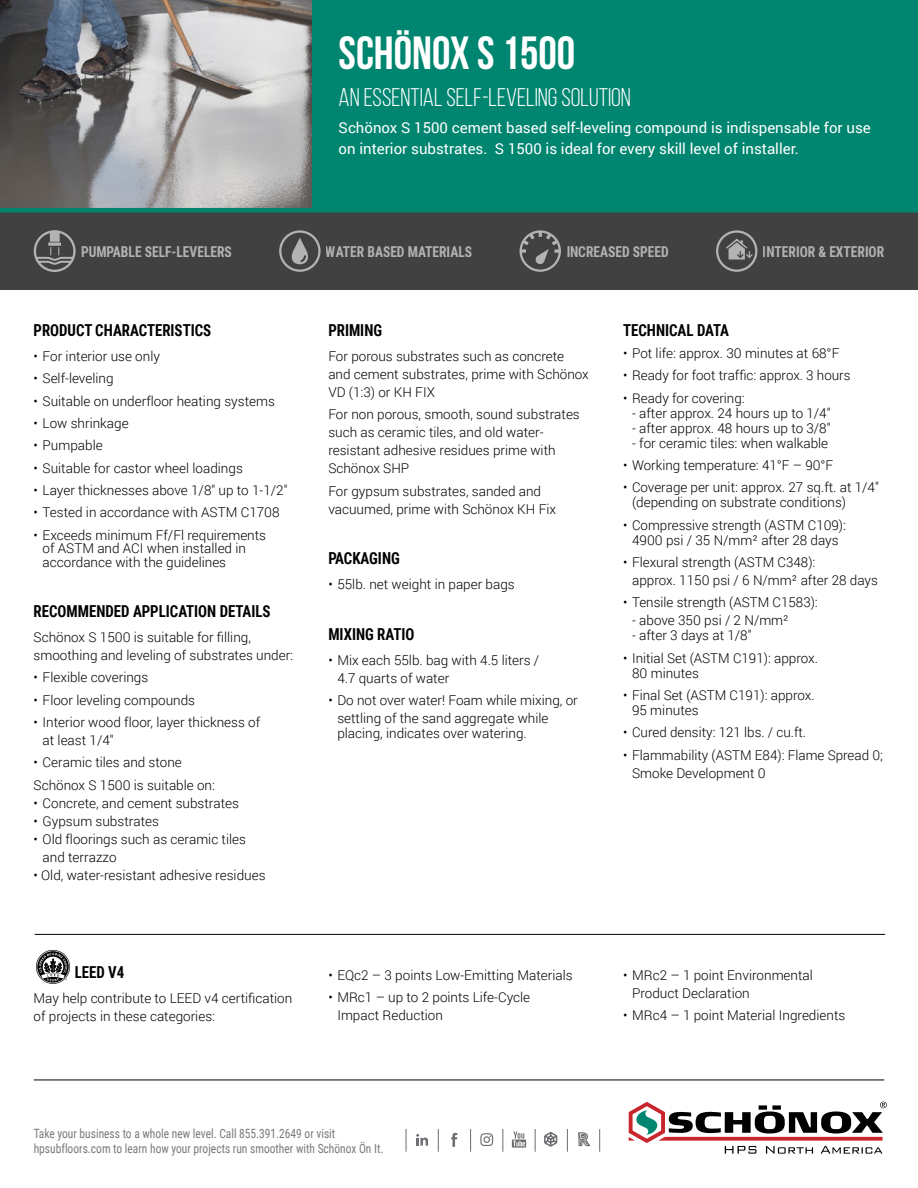
<style>
.page{position:relative;width:918px;height:1188px;background:#fff}
.page>*{position:absolute;margin:0;border:0;box-sizing:border-box;transform-origin:0 0}
.t1{font:700 46.5px "Bebas Neue";color:#fff}
.t2{font:25.5px "Bebas Neue";color:#fff}
.t3{font:700 condensed 16.5px "Roboto Extra";color:#000}
.t4{font:15px/20.4px "Roboto";color:#fff}
.t5{font:700 condensed 15px "Roboto Extra";color:#fff}
.t6{font:300 13.5px/18px "Roboto";color:#000}
.t7{font:extra-condensed 12.75px/15.3px "Roboto";color:#797a7d}
</style>
<div class="page">
<div style="left:310px;top:0;width:608px;height:212px;background:#008670"></div>
<img style="left:0;top:0;width:311px;height:208px">
<div style="left:0;top:212px;width:918px;height:78px;background:#424142"></div>
<svg style="left:716px;top:230px;width:41px;height:42px"></svg>
<svg style="left:34px;top:230px;width:42px;height:42px"></svg>
<svg style="left:48px;top:242px;width:13px;height:4px"></svg>
<svg style="left:279px;top:230px;width:42px;height:42px"></svg>
<svg style="left:520px;top:230px;width:41px;height:42px"></svg>
<svg style="left:36px;top:950px;width:34px;height:34px"></svg>
<hr style="left:35px;top:934px;width:850px;height:1px;background:#000">
<hr style="left:0;top:208px;width:918px;height:4px;background:#008670">
<hr style="left:34px;top:1080px;width:850px;height:1px;background:#000">
<svg style="left:629px;top:1102px;width:258px;height:52px"></svg>
<svg style="left:416px;top:1134px;width:12px;height:12px"></svg>
<svg style="left:451px;top:1133px;width:6px;height:14px"></svg>
<svg style="left:480px;top:1133px;width:13px;height:13px"></svg>
<svg style="left:512px;top:1132px;width:14px;height:16px"></svg>
<svg style="left:406px;top:1129px;width:1px;height:23px"></svg>
<svg style="left:438px;top:1129px;width:1px;height:23px"></svg>
<svg style="left:470px;top:1129px;width:1px;height:23px"></svg>
<svg style="left:503px;top:1129px;width:1px;height:23px"></svg>
<svg style="left:535px;top:1129px;width:1px;height:23px"></svg>
<svg style="left:544px;top:1132px;width:14px;height:15px"></svg>
<svg style="left:567px;top:1129px;width:1px;height:23px"></svg>
<svg style="left:599px;top:1129px;width:1px;height:23px"></svg>
<svg style="left:578px;top:1132px;width:13px;height:14px"></svg>
<h1 class="t1" style="left:339px;top:27px;width:238px">SCHÖNOX S 1500</h1>
<h2 class="t2" style="left:339px;top:84px;width:294px">AN ESSENTIAL SELF-LEVELING SOLUTION</h2>
<p class="t4" style="left:339px;top:117px;width:534px">Schönox S 1500 cement based self-leveling compound is indispensable for use on interior substrates. S 1500 is ideal for every skill level of installer.</p>
<p class="t5" style="left:81px;top:243px;width:152px">PUMPABLE SELF-LEVELERS</p>
<p class="t5" style="left:326px;top:243px;width:148px">WATER BASED MATERIALS</p>
<p class="t5" style="left:566px;top:243px;width:104px">INCREASED SPEED</p>
<p class="t5" style="left:763px;top:243px;width:123px">INTERIOR &amp; EXTERIOR</p>
<p class="t3" style="left:34px;top:321px;width:179px">PRODUCT CHARACTERISTICS</p>
<p class="t6" style="left:34px;top:347px;width:128px">• For interior use only</p>
<p class="t6" style="left:34px;top:369px;width:82px">• Self-leveling</p>
<p class="t6" style="left:34px;top:392px;width:243px">• Suitable on underfloor heating systems</p>
<p class="t6" style="left:34px;top:414px;width:97px">• Low shrinkage</p>
<p class="t6" style="left:34px;top:436px;width:71px">• Pumpable</p>
<p class="t6" style="left:34px;top:458px;width:211px">• Suitable for castor wheel loadings</p>
<p class="t6" style="left:34px;top:481px;width:256px">• Layer thicknesses above 1/8" up to 1-1/2"</p>
<p class="t6" style="left:34px;top:503px;width:248px">• Tested in accordance with ASTM C1708</p>
<p class="t6" style="left:43px;top:528px;width:225px;line-height:13.5px;text-indent:-9px">• Exceeds minimum Ff/Fl requirements of ASTM and ACI when installed in accordance with the guidelines</p>
<p class="t3" style="left:34px;top:602px;width:238px">RECOMMENDED APPLICATION DETAILS</p>
<p class="t6" style="left:34px;top:628px;width:261px">Schönox S 1500 is suitable for filling, smoothing and leveling of substrates under:</p>
<p class="t6" style="left:34px;top:668px;width:116px">• Flexible coverings</p>
<p class="t6" style="left:34px;top:690px;width:163px">• Floor leveling compounds</p>
<p class="t6" style="left:43px;top:713px;width:219px;text-indent:-9px">• Interior wood floor, layer thickness of at least 1/4"</p>
<p class="t6" style="left:34px;top:751px;width:183px;line-height:22.4px">• Ceramic tiles and stone<br>Schönox S 1500 is suitable on:</p>
<p class="t6" style="left:34px;top:793px;width:207px">• Concrete, and cement substrates</p>
<p class="t6" style="left:34px;top:811px;width:127px">• Gypsum substrates</p>
<p class="t6" style="left:43px;top:829px;width:205px;text-indent:-9px">• Old floorings such as ceramic tiles and terrazzo</p>
<p class="t6" style="left:34px;top:865px;width:233px">• Old, water-resistant adhesive residues</p>
<p class="t3" style="left:75px;top:962px;width:51px">LEED V4</p>
<p class="t6" style="left:34px;top:988px;width:260px">May help contribute to LEED v4 certification of projects in these categories:</p>
<p class="t3" style="left:328px;top:321px;width:55px">PRIMING</p>
<p class="t6" style="left:328px;top:347px;width:262px">For porous substrates such as concrete and cement substrates, prime with Schönox<br>VD (1:3) or KH FIX</p>
<p class="t6" style="left:328px;top:405px;width:253px">For non porous, smooth, sound substrates such as ceramic tiles, and old water&shy;resistant adhesive residues prime with<br>Schönox SHP</p>
<p class="t6" style="left:328px;top:481px;width:229px">For gypsum substrates, sanded and vacuumed, prime with Schönox KH Fix</p>
<p class="t3" style="left:328px;top:549px;width:73px">PACKAGING</p>
<p class="t6" style="left:328px;top:575px;width:188px">• 55lb. net weight in paper bags</p>
<p class="t3" style="left:328px;top:624px;width:88px">MIXING RATIO</p>
<p class="t6" style="left:337px;top:650px;width:203px;text-indent:-9px">• Mix each 55lb. bag with 4.5 liters /<br>4.7 quarts of water</p>
<p class="t6" style="left:337px;top:691px;width:242px;text-indent:-9px">• Do not over water! Foam while mixing, or settling of the sand aggregate while</p>
<p class="t6" style="left:337px;top:724px;width:191px">placing, indicates over watering.</p>
<p class="t3" style="left:623px;top:321px;width:107px">TECHNICAL DATA</p>
<p class="t6" style="left:623px;top:344px;width:218px">• Pot life: approx. 30 minutes at 68°F</p>
<p class="t6" style="left:623px;top:366px;width:229px">• Ready for foot traffic: approx. 3 hours</p>
<p class="t6" style="left:623px;top:389px;width:123px">• Ready for covering:</p>
<p class="t6" style="left:632px;top:404px;width:200px">- after approx. 24 hours up to 1/4"</p>
<p class="t6" style="left:632px;top:419px;width:200px">- after approx. 48 hours up to 3/8"</p>
<p class="t6" style="left:632px;top:434px;width:198px">- for ceramic tiles: when walkable</p>
<p class="t6" style="left:623px;top:456px;width:212px">• Working temperature: 41°F – 90°F</p>
<p class="t6" style="left:632px;top:480px;width:248px;line-height:15px;text-indent:-9px">• Coverage per unit: approx. 27 sq.ft. at 1/4" (depending on substrate conditions)</p>
<p class="t6" style="left:623px;top:517px;width:224px;line-height:15px;text-align:center">• Compressive strength (ASTM C109):<br>4900 psi / 35 N/mm² after 28 days</p>
<p class="t6" style="left:632px;top:553px;width:248px;text-indent:-9px">• Flexural strength (ASTM C348):<br>approx. 1150 psi / 6 N/mm² after 28 days</p>
<p class="t6" style="left:623px;top:593px;width:196px">• Tensile strength (ASTM C1583):</p>
<p class="t6" style="left:632px;top:611px;width:158px">- above 350 psi / 2 N/mm²</p>
<p class="t6" style="left:632px;top:626px;width:121px">- after 3 days at 1/8"</p>
<p class="t6" style="left:632px;top:650px;width:188px;line-height:15px;text-indent:-9px">• Initial Set (ASTM C191): approx.<br>80 minutes</p>
<p class="t6" style="left:632px;top:687px;width:184px;line-height:15px;text-indent:-9px">• Final Set (ASTM C191): approx.<br>95 minutes</p>
<p class="t6" style="left:623px;top:723px;width:184px">• Cured density: 121 lbs. / cu.ft.</p>
<p class="t6" style="left:632px;top:745px;width:252px;text-indent:-9px">• Flammability (ASTM E84): Flame Spread 0;<br>Smoke Development 0</p>
<p class="t6" style="left:328px;top:965px;width:246px">• EQc2 – 3 points Low-Emitting Materials</p>
<p class="t6" style="left:337px;top:988px;width:194px;text-indent:-9px">• MRc1 – up to 2 points Life-Cycle<br>Impact Reduction</p>
<p class="t6" style="left:632px;top:965px;width:182px;text-indent:-9px">• MRc2 – 1 point Environmental<br>Product Declaration</p>
<p class="t6" style="left:623px;top:1006px;width:224px">• MRc4 – 1 point Material Ingredients</p>
<p class="t7" style="left:34px;top:1126px;width:351px">Take your business to a whole new level. Call 855.391.2649 or visit hpsubfloors.com to learn how your projects run smoother with Schönox Ön It.</p>
</div>
